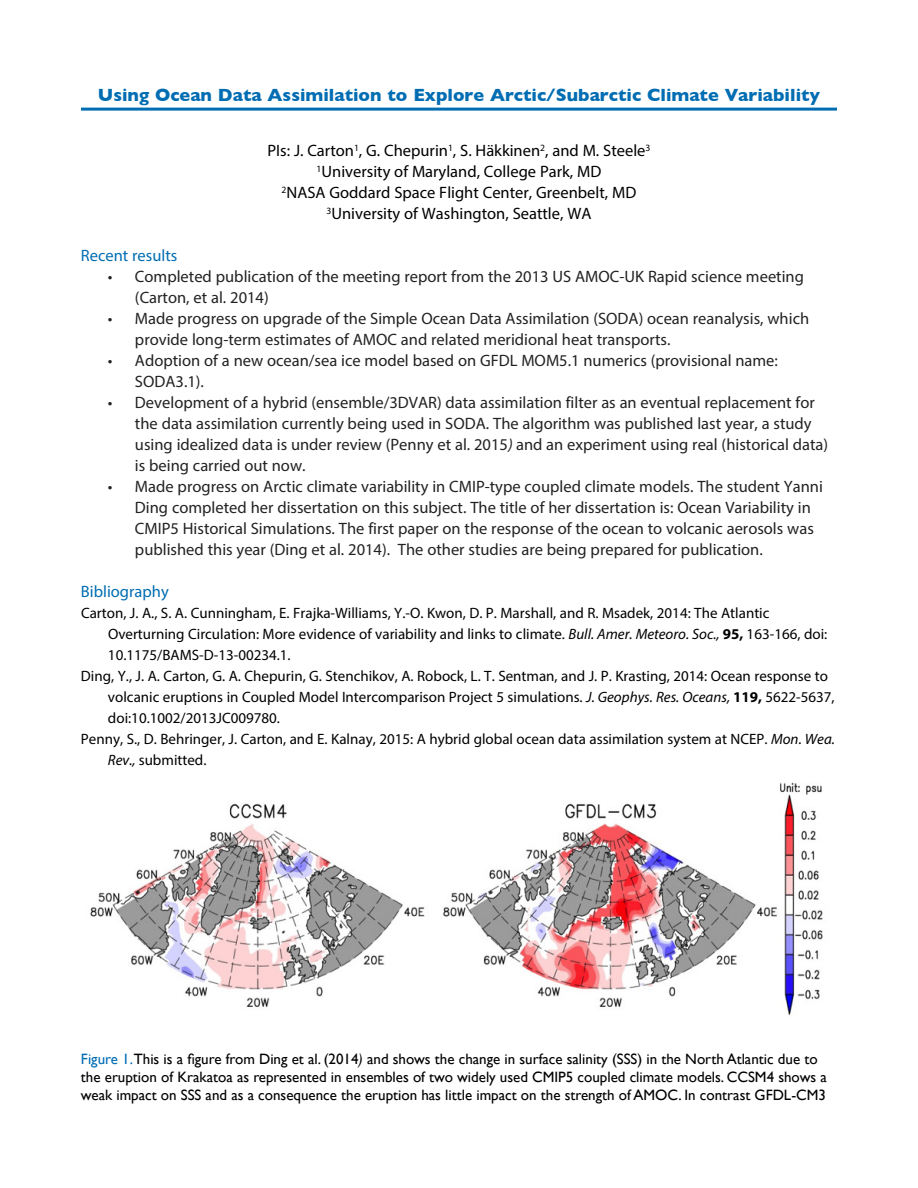
<style>
.page{position:relative;width:918px;height:1188px;background:#fff}
.page>*{position:absolute;margin:0;border:0;box-sizing:border-box;transform-origin:0 0}
.t1{font:700 18px "Gill Sans";color:#006db3}
.t2{font:16.5px/21px "Myriad Pro";color:#222}
.t3{font:16.5px/21px "Myriad Pro";color:#000;text-align:center}
.t4{font:16.5px "Myriad Pro";color:#006db3}
.t5{font:15px "Myriad Pro";color:#000}
.t6{font:15px/18px "Gill Sans";color:#000}
.s1{font-style:italic}
.s2{font-weight:700}
.s3{color:#006db3}
</style>
<div class="page">
<hr style="left:81px;top:108px;width:756px;height:3px;background:#006db3">
<img style="left:90px;top:783px;width:733px;height:233px">
<p class="t1" style="left:98px;top:80px;width:724px">Using Ocean Data Assimilation to Explore Arctic/Subarctic Climate Variability</p>
<p class="t3" style="left:268px;top:140px;width:384px">PIs: J. Carton<sup>1</sup>, G. Chepurin<sup>1</sup>, S. Häkkinen<sup>2</sup>, and M. Steele<sup>3<br>1</sup>University of Maryland, College Park, MD<br><sup>2</sup>NASA Goddard Space Flight Center, Greenbelt, MD <sup>3</sup>University of Washington, Seattle, WA</p>
<p class="t4" style="left:81px;top:246px;width:98px">Recent results</p>
<p class="t2" style="left:135px;top:266px;width:671px;text-indent:-27px">• Completed publication of the meeting report from the 2013 US AMOC-UK Rapid science meeting (Carton, et al. 2014)</p>
<p class="t2" style="left:135px;top:308px;width:676px;text-indent:-27px">• Made progress on upgrade of the Simple Ocean Data Assimilation (SODA) ocean reanalysis, which provide long-term estimates of AMOC and related meridional heat transports.</p>
<p class="t2" style="left:135px;top:350px;width:644px;text-indent:-27px">• Adoption of a new ocean/sea ice model based on GFDL MOM5.1 numerics (provisional name:<br>SODA3.1).</p>
<p class="t2" style="left:135px;top:392px;width:695px;text-indent:-27px">• Development of a hybrid (ensemble/3DVAR) data assimilation filter as an eventual replacement for the data assimilation currently being used in SODA. The algorithm was published last year, a study using idealized data is under review (Penny et al. 2015<span class="s1">)</span> and an experiment using real (historical data) is being carried out now.</p>
<p class="t2" style="left:135px;top:476px;width:690px;text-indent:-27px">• Made progress on Arctic climate variability in CMIP-type coupled climate models. The student Yanni Ding completed her dissertation on this subject. The title of her dissertation is: Ocean Variability in CMIP5 Historical Simulations. The first paper on the response of the ocean to volcanic aerosols was published this year (Ding et al. 2014). The other studies are being prepared for publication.</p>
<p class="t4" style="left:81px;top:582px;width:89px">Bibliography</p>
<p class="t5" style="left:81px;top:604px;width:690px">Carton, J. A., S. A. Cunningham, E. Frajka-Williams, Y.-O. Kwon, D. P. Marshall, and R. Msadek, 2014: The Atlantic</p>
<p class="t5" style="left:108px;top:625px;width:721px">Overturning Circulation: More evidence of variability and links to climate. <span class="s1">Bull. Amer. Meteoro. Soc.,</span> <span class="s2">95,</span> 163-166, doi:</p>
<p class="t5" style="left:108px;top:646px;width:184px">10.1175/BAMS-D-13-00234.1.</p>
<p class="t5" style="left:81px;top:667px;width:749px">Ding, Y., J. A. Carton, G. A. Chepurin, G. Stenchikov, A. Robock, L. T. Sentman, and J. P. Krasting, 2014: Ocean response to</p>
<p class="t5" style="left:108px;top:688px;width:728px">volcanic eruptions in Coupled Model Intercomparison Project 5 simulations. <span class="s1">J. Geophys. Res. Oceans,</span> <span class="s2">119,</span> 5622-5637,</p>
<p class="t5" style="left:108px;top:709px;width:174px">doi:10.1002/2013JC009780.</p>
<p class="t5" style="left:81px;top:730px;width:756px">Penny, S., D. Behringer, J. Carton, and E. Kalnay, 2015: A hybrid global ocean data assimilation system at NCEP. <span class="s1">Mon. Wea.</span></p>
<p class="t5" style="left:108px;top:751px;width:100px"><span class="s1">Rev.,</span> submitted.</p>
<p class="t6" style="left:81px;top:1051px;width:747px"><span class="s3">Figure 1.</span>This is a figure from Ding et al. (2014<span class="s1">)</span> and shows the change in surface salinity (SSS) in the North Atlantic due to the eruption of Krakatoa as represented in ensembles of two widely used CMIP5 coupled climate models. CCSM4 shows a weak impact on SSS and as a consequence the eruption has little impact on the strength of AMOC. In contrast GFDL-CM3</p>
</div>
